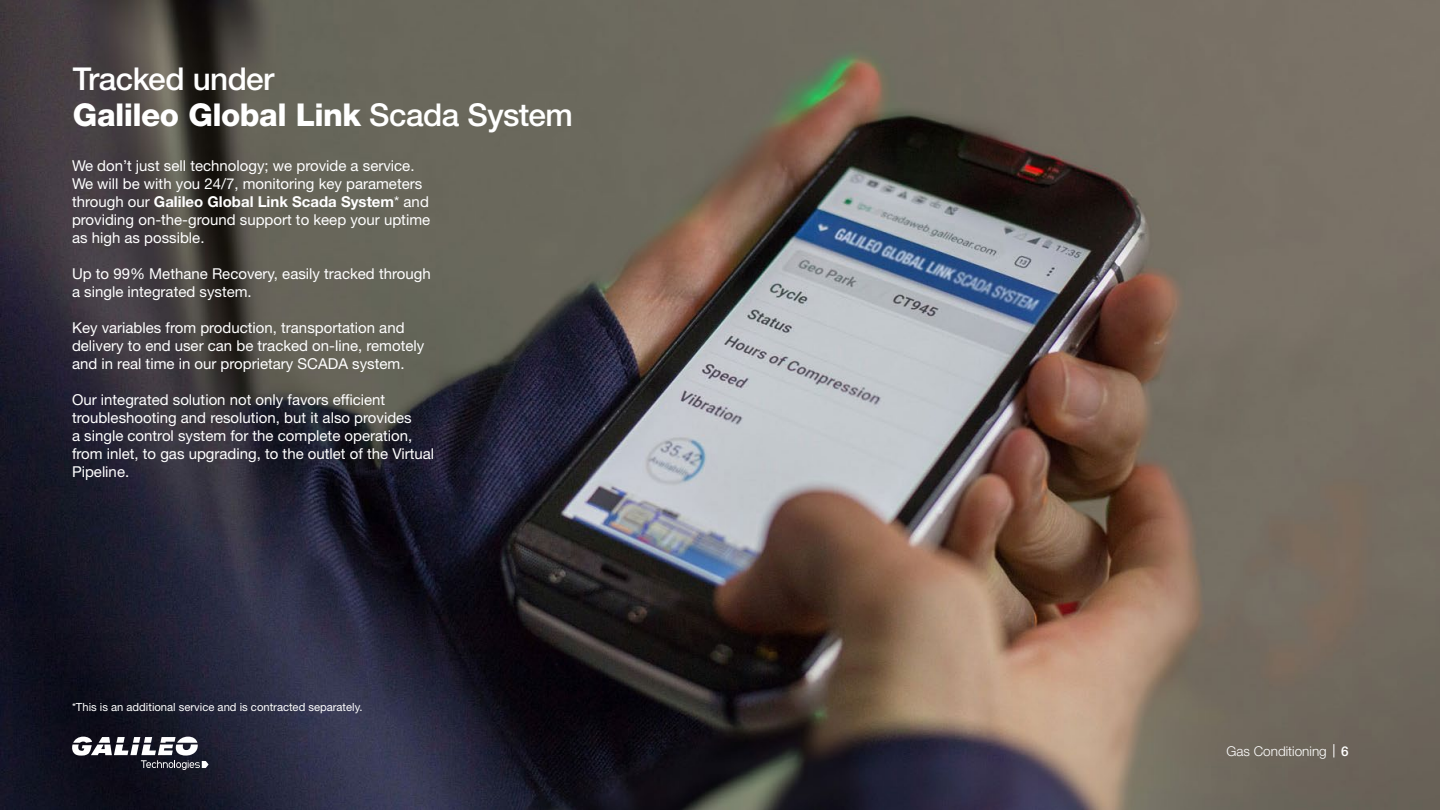
<style>
.page{position:relative;width:1440px;height:810px;background:#fff}
.page>*{position:absolute;margin:0;border:0;box-sizing:border-box;transform-origin:0 0}
.t1{font:500 31.5px/36px "Helvetica Neue LT Std";letter-spacing:-.02em;color:#fff}
.t2{font:15px/18px "Helvetica Neue LT Std";color:#fff}
.t3{font:300 13.5px "Helvetica Neue LT Std";color:#fff}
.t4{font:11.25px "Helvetica Neue LT Std";color:#fff}
.s1{font-weight:800}
.s2{font-weight:700}
.s3{font-weight:500;color:#000}
</style>
<div class="page">
<img style="left:0;top:0;width:1440px;height:810px">
<svg style="left:72px;top:737px;width:136px;height:33px"></svg>
<svg style="left:1334px;top:744px;width:1px;height:14px"></svg>
<h1 class="t1" style="left:73px;top:60px;width:502px">Tracked under<br><span class="s1">Galileo Global Link</span> Scada System</h1>
<p class="t2" style="left:72px;top:156px;width:360px">We don’t just sell technology; we provide a service.<br>We will be with you 24/7, monitoring key parameters through our <span class="s2">Galileo Global Link Scada System</span>* and providing on-the-ground support to keep your uptime as high as possible.</p>
<p class="t2" style="left:72px;top:264px;width:360px">Up to 99% Methane Recovery, easily tracked through a single integrated system.</p>
<p class="t2" style="left:72px;top:318px;width:354px">Key variables from production, transportation and delivery to end user can be tracked on-line, remotely and in real time in our proprietary SCADA system.</p>
<p class="t2" style="left:72px;top:390px;width:364px">Our integrated solution not only favors efficient troubleshooting and resolution, but it also provides<br>a single control system for the complete operation, from inlet, to gas upgrading, to the outlet of the Virtual Pipeline.</p>
<p class="t4" style="left:72px;top:700px;width:292px">*This is an additional service and is contracted separately.</p>
<p class="t3" style="left:1226px;top:743px;width:124px">Gas Conditioning <span class="s3">6</span></p>
</div>
